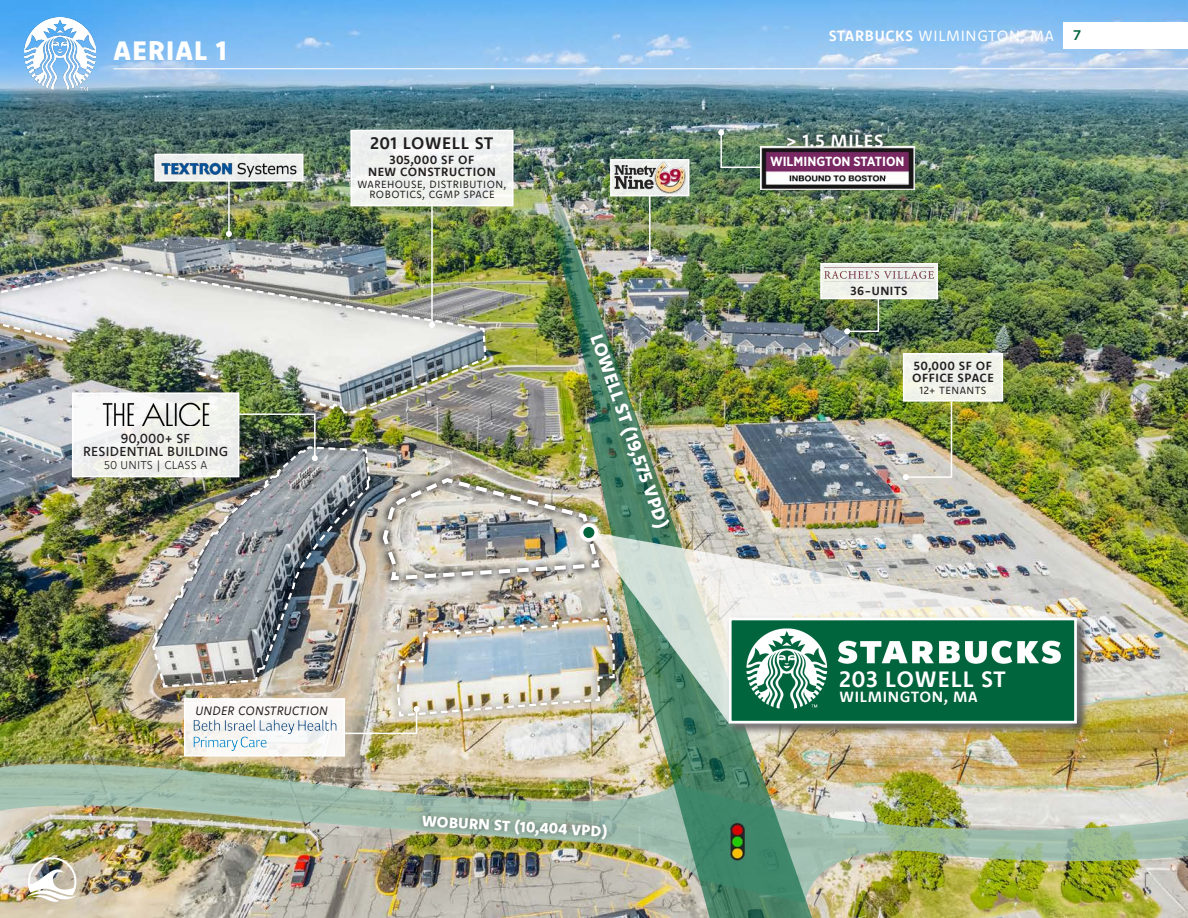
<style>
.page{position:relative;width:1188px;height:918px;background:#fff}
.page>*{position:absolute;margin:0;border:0;box-sizing:border-box;transform-origin:0 0}
.t1{font:800 27px "Komet";letter-spacing:.045em;color:#fff}
.t2{font:700 22.5px "Komet";letter-spacing:.03em;color:#fff}
.t3{font:800 18px "Komet";color:#fff}
.t4{font:700 17.85px "Komet";letter-spacing:.045em;color:#fff}
.t5{font:700 16.95px "Komet";letter-spacing:.03em;color:#231f20}
.t6{font:15px "Komet";letter-spacing:.045em;color:#fff}
.t7{font:800 15px "Komet";color:#fff}
.t8{font:700 15px "Komet";letter-spacing:.045em;color:#fff}
.t9{font:500 13.95px "Gotham";color:#00643c}
.t10{font:500 13.2px/13.2px "Komet";letter-spacing:.02em;color:#231f20;text-align:center}
.t11{font:700 13.2px "Gotham Narrow";color:#fff}
.t12{font:italic 12.3px "Komet";letter-spacing:.02em;color:#231f20}
.t13{font:700 12px/12px "Komet";letter-spacing:.045em;color:#231f20}
.t14{font:300 11.55px "Komet";letter-spacing:.015em;color:#231f20}
.t15{font:10.5px/10.5px "Komet";letter-spacing:.045em;color:#231f20;text-align:center}
.s1{font-weight:700}
</style>
<div class="page">
<img style="left:0;top:0;width:1188px;height:918px">
<img style="left:0;top:763px;width:1188px;height:140px">
<div style="left:1063px;top:22px;width:125px;height:26px;background:#fff"></div>
<hr style="left:113px;top:69px;width:1075px;height:1px;background:#fff">
<img style="left:24px;top:18px;width:72px;height:72px">
<div style="left:904px;top:354px;width:98px;height:47px;background:#f0f2ea"></div>
<div style="left:903px;top:353px;width:100px;height:49px;border:2px solid #fff"></div>
<div style="left:821px;top:264px;width:116px;height:35px;background:#eff2eb"></div>
<div style="left:820px;top:263px;width:118px;height:36px;border:2px solid #fff"></div>
<div style="left:155px;top:154px;width:148px;height:27px;background:#edf0ee"></div>
<div style="left:154px;top:154px;width:149px;height:28px;border:2px solid #fff"></div>
<div style="left:351px;top:130px;width:162px;height:76px;background:linear-gradient(to right,#eff2ef,#eff1ef)"></div>
<div style="left:350px;top:130px;width:164px;height:76px;border:2px solid #fff"></div>
<div style="left:610px;top:159px;width:79px;height:37px;border:2px solid #fff"></div>
<img style="left:0;top:259px;width:494px;height:162px">
<img style="left:0;top:266px;width:488px;height:149px">
<img style="left:161px;top:162px;width:136px;height:16px">
<img style="left:903px;top:400px;width:50px;height:80px">
<svg style="left:844px;top:296px;width:36px;height:38px"></svg>
<svg style="left:718px;top:130px;width:44px;height:39px;background:#6c8d6e"></svg>
<hr style="left:431px;top:206px;width:2px;height:119px;background:#fff">
<hr style="left:649px;top:195px;width:2px;height:64px;background:#fff">
<hr style="left:228px;top:180px;width:2px;height:54px;background:#fff">
<svg style="left:226px;top:231px;width:6px;height:6px"></svg>
<img style="left:760px;top:147px;width:155px;height:42px">
<div style="left:773px;top:154px;width:129px;height:15px;background:#792863"></div>
<hr style="left:886px;top:180px;width:22px;height:3px;background:#fff">
<svg style="left:779px;top:126px;width:112px;height:28px;background:#556360"></svg>
<div style="left:145px;top:439px;width:233px;height:256px;background:#231f20;opacity:.5"></div>
<img style="left:151px;top:583px;width:221px;height:106px">
<svg style="left:390px;top:610px;width:156px;height:6px"></svg>
<svg style="left:375px;top:583px;width:171px;height:4px"></svg>
<img style="left:546px;top:199px;width:266px;height:719px">
<img style="left:587px;top:531px;width:490px;height:193px">
<img style="left:727px;top:821px;width:21px;height:42px">
<div style="left:717px;top:605px;width:372px;height:131px;background:#fff;opacity:.75"></div>
<div style="left:729px;top:618px;width:348px;height:106px;background:#00643c;border:3px solid #fff"></div>
<img style="left:746px;top:628px;width:82px;height:81px">
<img style="left:837px;top:640px;width:224px;height:24px">
<div style="left:588px;top:332px;width:93px;height:208px;background:#231f20;opacity:.25"></div>
<div style="left:415px;top:809px;width:199px;height:37px;background:#231f20;opacity:.5"></div>
<div style="left:73px;top:393px;width:166px;height:84px;background:linear-gradient(to bottom,#fcfcfe,#edeeeb)"></div>
<div style="left:72px;top:392px;width:167px;height:85px;border:2px solid #fff"></div>
<img style="left:98px;top:397px;width:22px;height:29px">
<img style="left:120px;top:267px;width:482px;height:316px">
<div style="left:185px;top:699px;width:159px;height:57px;background:#faf8f6"></div>
<div style="left:184px;top:698px;width:161px;height:59px;border:2px solid #fff"></div>
<img style="left:192px;top:719px;width:145px;height:31px">
<img style="left:344px;top:616px;width:272px;height:119px">
<img style="left:825px;top:267px;width:109px;height:15px">
<img style="left:613px;top:161px;width:74px;height:34px">
<div style="left:581px;top:525px;width:15px;height:15px;background:#00643c;border-radius:50%"></div>
<div style="left:580px;top:523px;width:18px;height:19px;border:4px solid #fff;border-radius:50%"></div>
<img style="left:28px;top:857px;width:48px;height:45px">
<p class="t1" style="left:114px;top:33px;width:115px">AERIAL 1</p>
<p class="t10" style="left:83px;top:431px;width:147px">90,000+ SF<br>RESIDENTIAL BUILDING</p>
<p class="t14" style="left:104px;top:458px;width:105px">50 UNITS | CLASS A</p>
<p class="t5" style="left:370px;top:132px;width:124px">201 LOWELL ST</p>
<p class="t13" style="left:368px;top:153px;width:129px;text-align:center">305,000 SF OF<br>NEW CONSTRUCTION</p>
<p class="t15" style="left:358px;top:178px;width:150px">WAREHOUSE, DISTRIBUTION,<br>ROBOTICS, CGMP SPACE</p>
<p class="t3" style="left:608px;top:331px;width:205px;rotate:71deg">LOWELL ST (19,575 VPD)</p>
<p class="t12" style="left:196px;top:703px;width:134px">UNDER CONSTRUCTION</p>
<p class="t7" style="left:422px;top:812px;width:187px;rotate:3deg">WOBURN ST (10,404 VPD)</p>
<p class="t6" style="left:829px;top:26px;width:227px"><span class="s1">STARBUCKS</span> WILMINGTON, MA</p>
<p class="t9" style="left:1073px;top:26px;width:10px">7</p>
<p class="t4" style="left:786px;top:129px;width:99px">&gt; 1.5 MILES</p>
<p class="t11" style="left:770px;top:153px;width:136px">WILMINGTON STATION</p>
<p class="t13" style="left:851px;top:284px;width:58px">36-UNITS</p>
<p class="t13" style="left:912px;top:359px;width:83px">50,000 SF OF<br>OFFICE SPACE</p>
<p class="t15" style="left:920px;top:385px;width:68px">12+ TENANTS</p>
<p class="t2" style="left:839px;top:664px;width:168px">203 LOWELL ST</p>
<p class="t8" style="left:840px;top:687px;width:140px">WILMINGTON, MA</p>
</div>
